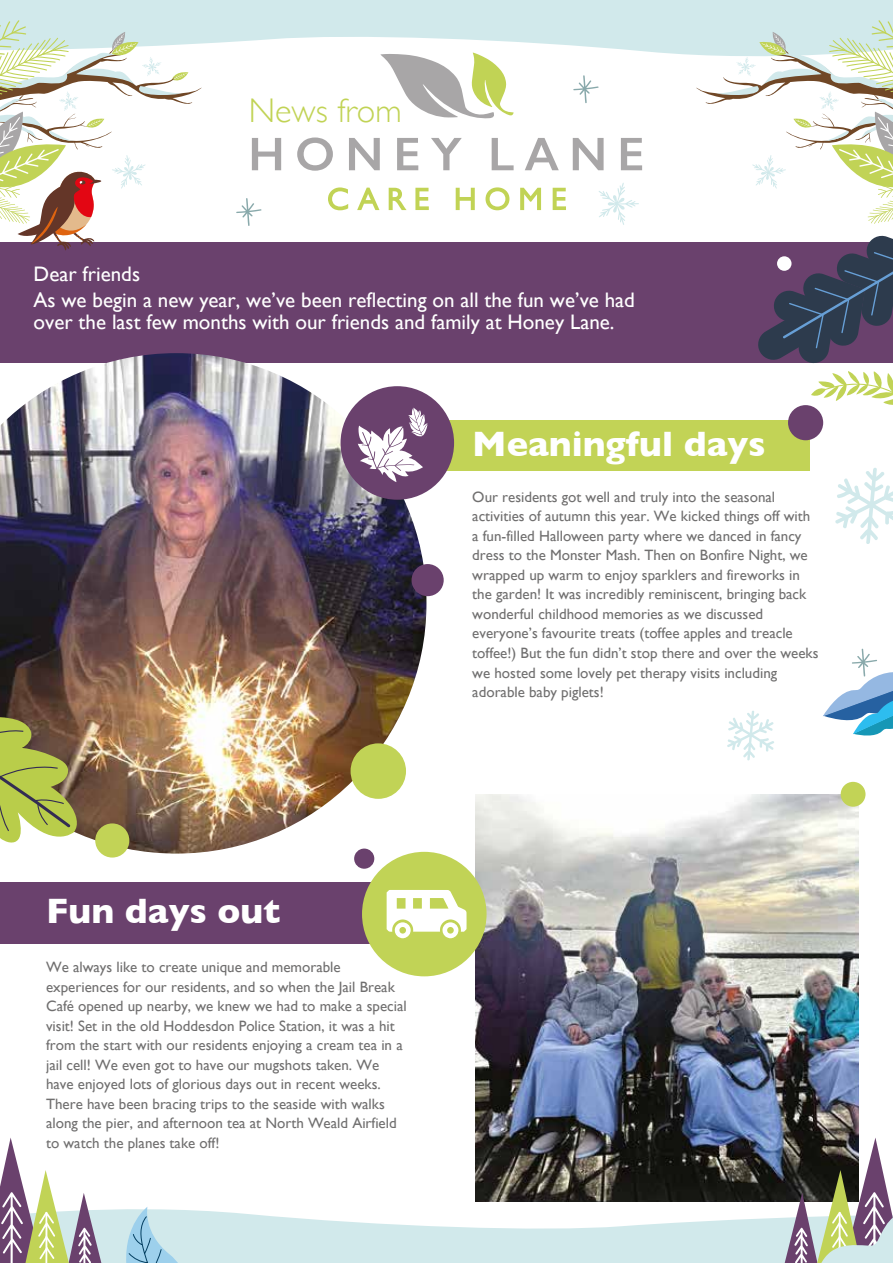
<style>
.page{position:relative;width:893px;height:1263px;background:#fff}
.page>*{position:absolute;margin:0;border:0;box-sizing:border-box;transform-origin:0 0}
.t1{font:700 36px "Gill Sans";color:#fff}
.t2{font:300 34.2px "Gill Sans";color:#c1d355}
.t3{font:21px/25.5px "Gill Sans";color:#fff}
.t4{font:15px/19.5px "Gill Sans";color:#706f6f}
</style>
<div class="page">
<svg style="left:105px;top:1201px;width:676px;height:62px;fill:#d1e9eb"></svg>
<svg style="left:0;top:0;width:893px;height:55px;fill:#d1e9eb"></svg>
<img style="left:475px;top:794px;width:384px;height:407px">
<div style="left:0;top:243px;width:893px;height:120px;background:#6a416d"></div>
<div style="left:360px;top:421px;width:449px;height:50px;background:#c2d356"></div>
<img style="left:0;top:353px;width:426px;height:500px">
<div style="left:841px;top:782px;width:24px;height:25px;background:#c2d356;border-radius:50%"></div>
<div style="left:354px;top:848px;width:20px;height:21px;background:#6a416d;border-radius:50%"></div>
<div style="left:412px;top:564px;width:32px;height:32px;background:#6a416d;border-radius:50%"></div>
<div style="left:341px;top:386px;width:113px;height:114px;background:#6a416d;border-radius:50%"></div>
<div style="left:351px;top:743px;width:55px;height:56px;background:#c1d356;border-radius:50%"></div>
<div style="left:788px;top:405px;width:35px;height:35px;background:#6a416d;border-radius:50%"></div>
<svg style="left:0;top:717px;width:80px;height:133px;background:#a7ab5e"></svg>
<svg style="left:756px;top:235px;width:137px;height:129px"></svg>
<svg style="left:0;top:1138px;width:105px;height:125px"></svg>
<svg style="left:781px;top:1137px;width:112px;height:126px"></svg>
<svg style="left:823px;top:648px;width:70px;height:88px"></svg>
<svg style="left:573px;top:75px;width:26px;height:28px"></svg>
<svg style="left:236px;top:198px;width:26px;height:28px"></svg>
<svg style="left:599px;top:183px;width:40px;height:42px"></svg>
<svg style="left:727px;top:711px;width:47px;height:50px"></svg>
<svg style="left:835px;top:468px;width:58px;height:76px"></svg>
<svg style="left:124px;top:1207px;width:70px;height:56px;background:#bcdce8"></svg>
<svg style="left:811px;top:371px;width:82px;height:54px"></svg>
<svg style="left:0;top:20px;width:202px;height:231px"></svg>
<svg style="left:696px;top:20px;width:197px;height:204px"></svg>
<div style="left:0;top:883px;width:403px;height:61px;background:#6a416d"></div>
<div style="left:95px;top:823px;width:34px;height:34px;background:#c2d356;border-radius:50%"></div>
<div style="left:362px;top:852px;width:125px;height:124px;background:#c1d356;border-radius:50%"></div>
<svg style="left:358px;top:407px;width:70px;height:75px"></svg>
<svg style="left:328px;top:187px;width:20px;height:23px"></svg>
<svg style="left:357px;top:188px;width:22px;height:22px"></svg>
<svg style="left:389px;top:188px;width:18px;height:22px"></svg>
<svg style="left:415px;top:188px;width:14px;height:22px"></svg>
<svg style="left:456px;top:188px;width:19px;height:22px"></svg>
<svg style="left:485px;top:187px;width:24px;height:23px"></svg>
<svg style="left:520px;top:188px;width:21px;height:22px"></svg>
<svg style="left:553px;top:188px;width:13px;height:22px"></svg>
<svg style="left:380px;top:52px;width:134px;height:67px"></svg>
<svg style="left:252px;top:138px;width:29px;height:32px"></svg>
<svg style="left:297px;top:137px;width:36px;height:34px"></svg>
<svg style="left:349px;top:138px;width:31px;height:32px"></svg>
<svg style="left:397px;top:138px;width:21px;height:32px"></svg>
<svg style="left:431px;top:138px;width:31px;height:32px"></svg>
<svg style="left:492px;top:138px;width:22px;height:32px"></svg>
<svg style="left:525px;top:138px;width:34px;height:32px"></svg>
<svg style="left:573px;top:138px;width:31px;height:32px"></svg>
<svg style="left:621px;top:138px;width:21px;height:32px"></svg>
<svg style="left:387px;top:890px;width:80px;height:48px"></svg>
<h2 class="t2" style="left:249px;top:84px;width:154px">News from</h2>
<h3 class="t3" style="left:34px;top:261px;width:603px">Dear friends<br>As we begin a new year, we’ve been reflecting on all the fun we’ve had</h3>
<h3 class="t3" style="left:34px;top:309px;width:582px">over the last few months with our friends and family at Honey Lane.</h3>
<h1 class="t1" style="left:472px;top:416px;width:295px">Meaningful days</h1>
<p class="t4" style="left:472px;top:487px;width:348px">Our residents got well and truly into the seasonal activities of autumn this year. We kicked things off with a fun-filled Halloween party where we danced in fancy dress to the Monster Mash. Then on Bonfire Night, we wrapped up warm to enjoy sparklers and fireworks in the garden! It was incredibly reminiscent, bringing back wonderful childhood memories as we discussed everyone’s favourite treats (toffee apples and treacle toffee!) But the fun didn’t stop there and over the weeks we hosted some lovely pet therapy visits including adorable baby piglets!</p>
<h1 class="t1" style="left:46px;top:883px;width:236px">Fun days out</h1>
<p class="t4" style="left:46px;top:957px;width:362px">We always like to create unique and memorable experiences for our residents, and so when the Jail Break Café opened up nearby, we knew we had to make a special visit! Set in the old Hoddesdon Police Station, it was a hit from the start with our residents enjoying a cream tea in a jail cell! We even got to have our mugshots taken. We have enjoyed lots of glorious days out in recent weeks.<br>There have been bracing trips to the seaside with walks along the pier, and afternoon tea at North Weald Airfield to watch the planes take off!</p>
</div>
